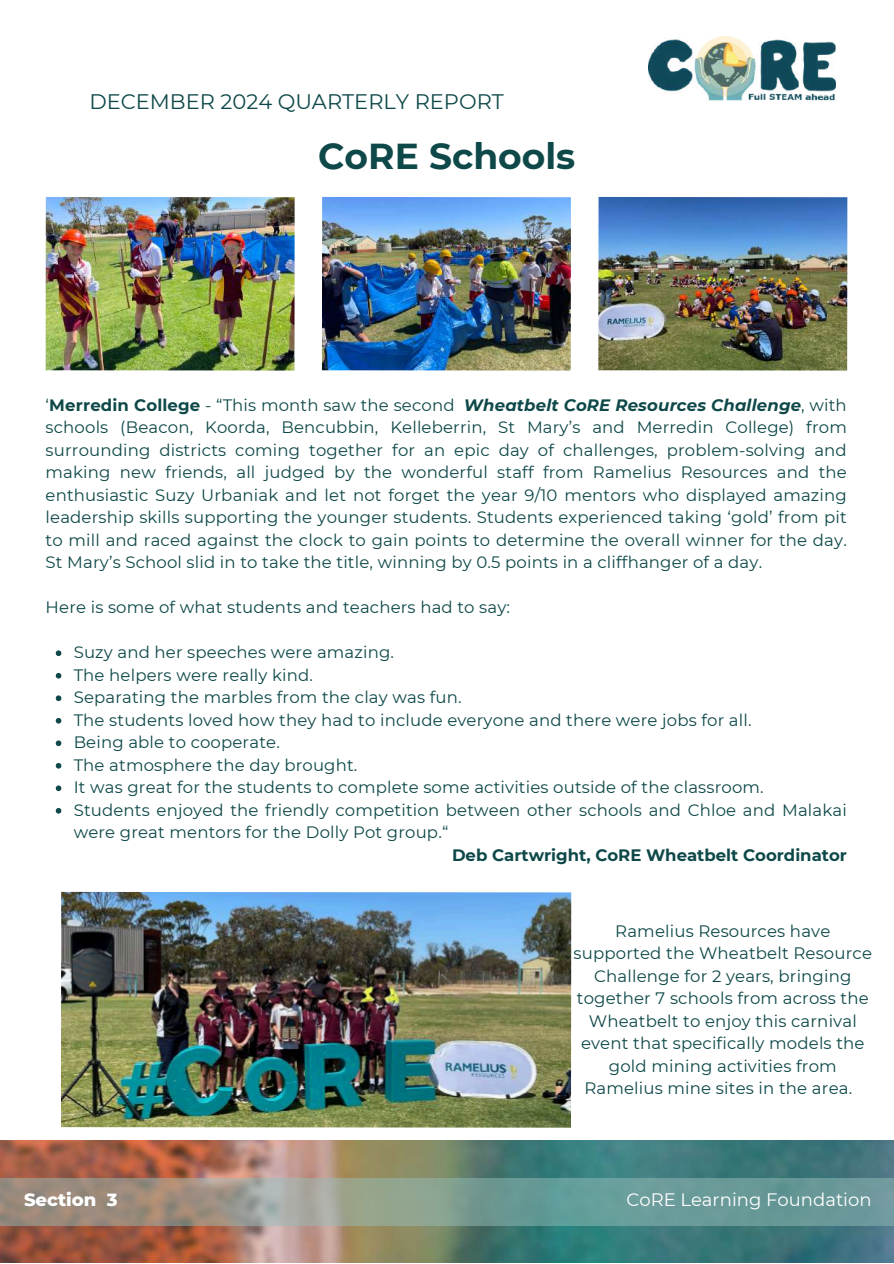
<style>
.page{position:relative;width:894px;height:1264px;background:#fff}
.page>*{position:absolute;margin:0;border:0;box-sizing:border-box;transform-origin:0 0}
.t1{font:700 36px "Montserrat";color:#0e4848}
.t2{font:21px "Montserrat";color:#0e4848}
.t3{font:18px "Montserrat";color:#fff}
.t4{font:800 18px "Montserrat";color:#fff}
.t5{font:16.5px/22.5px "Montserrat";letter-spacing:.01em;color:#0e4848;text-align:justify}
.t6{font:700 16.5px "Montserrat";color:#0e4848}
.s1{font-weight:700}
.s2{font-weight:700;font-style:italic}
</style>
<div class="page">
<img style="left:0;top:1140px;width:893px;height:122px">
<svg style="left:0;top:1178px;width:893px;height:47px;background:#839990"></svg>
<img style="left:648px;top:36px;width:187px;height:65px">
<img style="left:46px;top:197px;width:248px;height:173px">
<img style="left:322px;top:197px;width:248px;height:173px">
<img style="left:598px;top:197px;width:249px;height:173px">
<img style="left:61px;top:891px;width:510px;height:236px">
<svg style="left:56px;top:650px;width:5px;height:6px"></svg>
<svg style="left:56px;top:673px;width:5px;height:5px"></svg>
<svg style="left:56px;top:695px;width:5px;height:6px"></svg>
<svg style="left:56px;top:718px;width:5px;height:5px"></svg>
<svg style="left:56px;top:740px;width:5px;height:6px"></svg>
<svg style="left:56px;top:763px;width:5px;height:5px"></svg>
<svg style="left:56px;top:785px;width:5px;height:6px"></svg>
<svg style="left:56px;top:808px;width:5px;height:5px"></svg>
<p class="t2" style="left:89px;top:89px;width:416px">DECEMBER 2024 QUARTERLY REPORT</p>
<h1 class="t1" style="left:318px;top:134px;width:259px">CoRE Schools</h1>
<p class="t5" style="left:46px;top:393px;width:802px">‘<span class="s1">Merredin College</span> - “This month saw the second <span class="s2">Wheatbelt CoRE Resources Challenge</span>, with schools (Beacon, Koorda, Bencubbin, Kelleberrin, St Mary’s and Merredin College) from surrounding districts coming together for an epic day of challenges, problem-solving and making new friends, all judged by the wonderful staff from Ramelius Resources and the enthusiastic Suzy Urbaniak and let not forget the year 9/10 mentors who displayed amazing leadership skills supporting the younger students. Students experienced taking ‘gold’ from pit to mill and raced against the clock to gain points to determine the overall winner for the day.<br>St Mary’s School slid in to take the title, winning by 0.5 points in a cliffhanger of a day.</p>
<p class="t5" style="left:46px;top:596px;width:466px">Here is some of what students and teachers had to say:</p>
<p class="t5" style="left:74px;top:641px;width:774px;text-align:left">Suzy and her speeches were amazing.<br>The helpers were really kind.<br>Separating the marbles from the clay was fun.<br>The students loved how they had to include everyone and there were jobs for all.<br>Being able to cooperate.<br>The atmosphere the day brought.<br>It was great for the students to complete some activities outside of the classroom.<br>Students enjoyed the friendly competition between other schools and Chloe and Malakai were great mentors for the Dolly Pot group.“</p>
<p class="t6" style="left:452px;top:845px;width:396px">Deb Cartwright, CoRE Wheatbelt Coordinator</p>
<p class="t5" style="left:573px;top:919px;width:300px;text-align:center">Ramelius Resources have supported the Wheatbelt Resource<br>Challenge for 2 years, bringing together 7 schools from across the<br>Wheatbelt to enjoy this carnival event that specifically models the gold mining activities from<br>Ramelius mine sites in the area.</p>
<p class="t4" style="left:24px;top:1188px;width:95px">Section 3</p>
<p class="t3" style="left:626px;top:1188px;width:247px">CoRE Learning Foundation</p>
</div>
